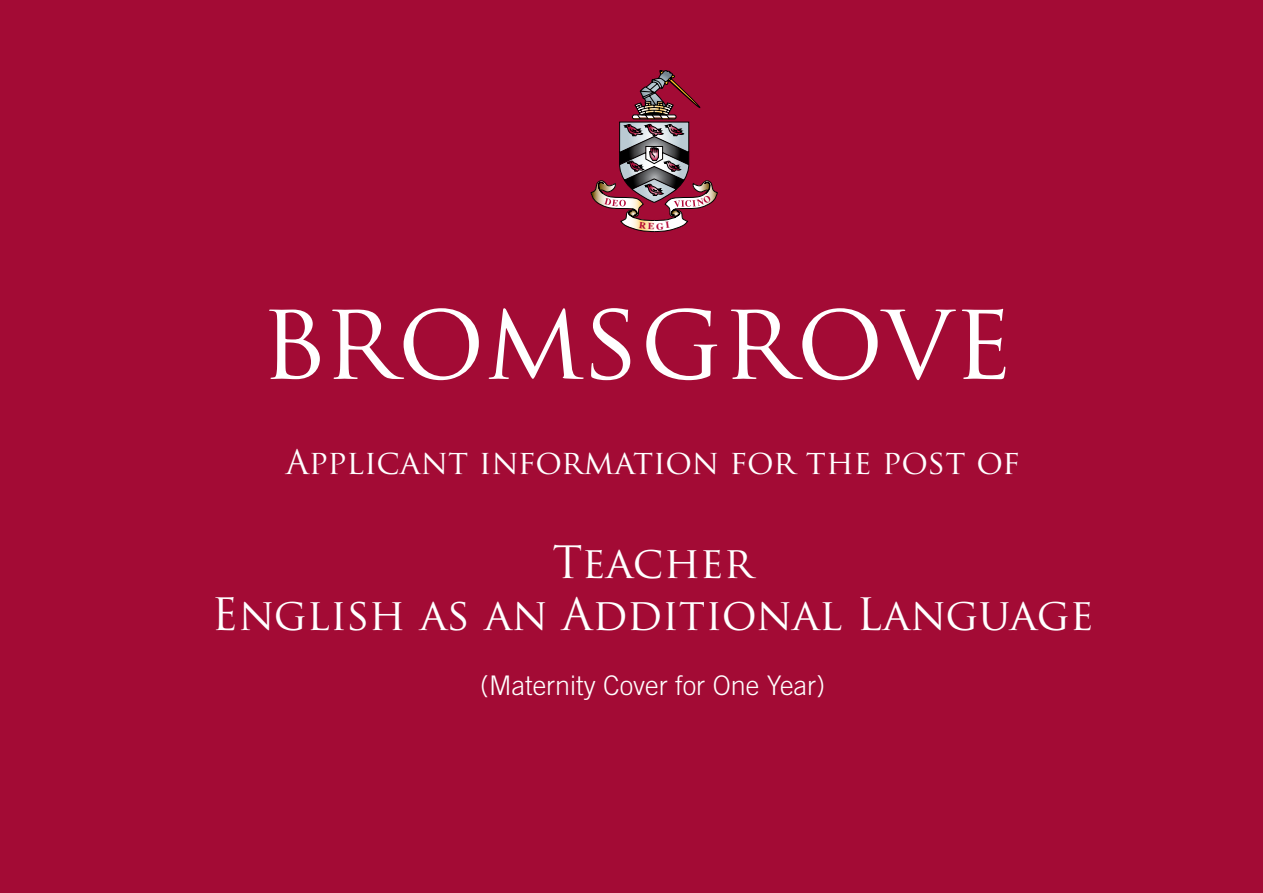
<style>
.page{position:relative;width:1263px;height:893px;background:#a30b35}
.page>*{position:absolute;margin:0;border:0;box-sizing:border-box;transform-origin:0 0}
.t1{font:108px "Trajan Pro";color:#fff}
.t2{font:43.5px/52.2px "Trajan Pro";color:#fff;text-align:center}
.t3{font:33px "Trajan Pro";color:#fff}
.t4{font:300 27px "Trade Gothic LT Com";color:#fff}
</style>
<div class="page">
<svg style="left:590px;top:70px;width:128px;height:162px"></svg>
<h1 class="t1" style="left:260px;top:271px;width:754px">bromsgrove</h1>
<p class="t3" style="left:286px;top:441px;width:736px">Applicant information for the post of</p>
<p class="t2" style="left:212px;top:536px;width:884px">Teacher<br>English as an Additional Language</p>
<p class="t4" style="left:480px;top:669px;width:347px">(Maternity Cover for One Year)</p>
</div>
